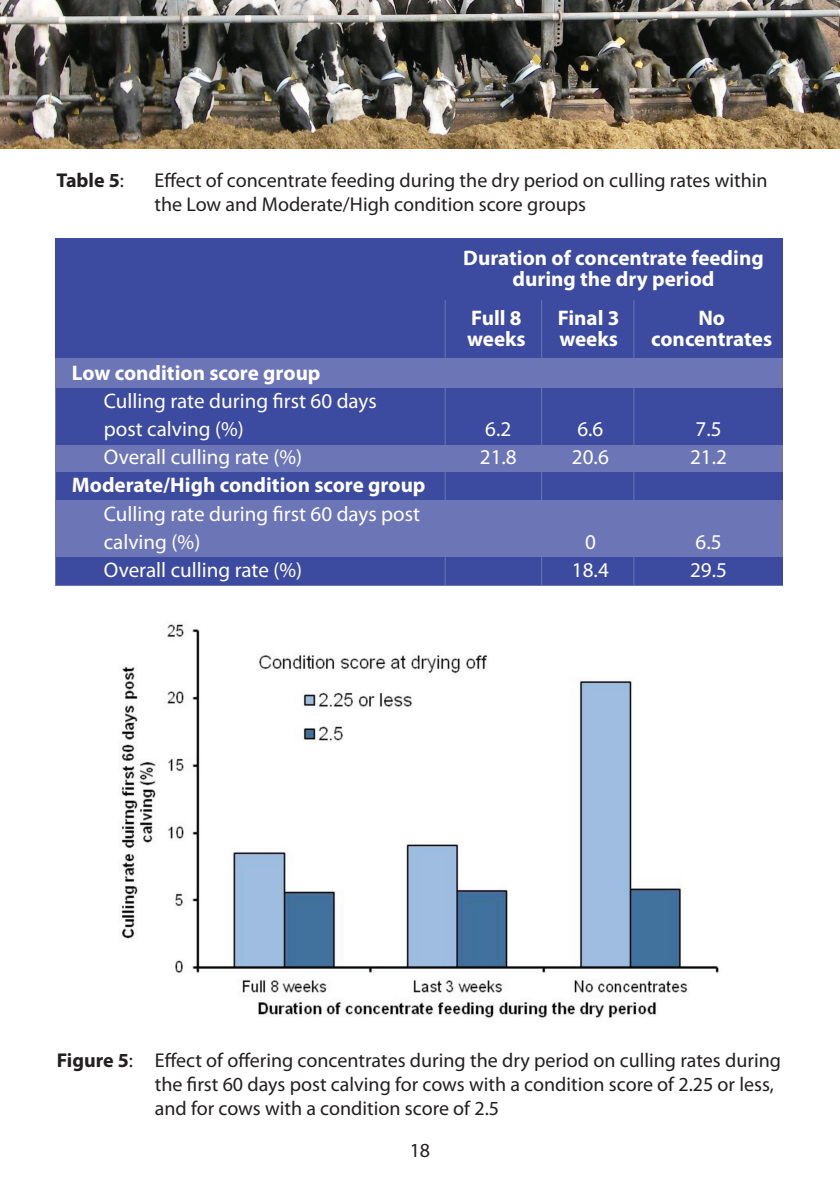
<style>
.page{position:relative;width:840px;height:1191px;background:#fff}
.page>*{position:absolute;margin:0;border:0;box-sizing:border-box;transform-origin:0 0}
.t1{font:21.2px "Myriad Pro";color:#fff}
.t2{font:700 21.2px/21px "Myriad Pro";color:#fff}
.t3{font:20px "Myriad Pro";color:#231f20}
.t4{font:700 20px "Myriad Pro";color:#231f20}
.s1{font-weight:400}
.s2{font-weight:700}
</style>
<div class="page">
<img style="left:0;top:0;width:839px;height:149px">
<div style="left:55px;top:238px;width:727px;height:122px;background:#3c4a9f"></div>
<div style="left:55px;top:358px;width:727px;height:227px;background:#6c76b6"></div>
<div style="left:56px;top:388px;width:726px;height:57px;background:#3c4a9f"></div>
<div style="left:56px;top:472px;width:726px;height:27px;background:#3c4a9f"></div>
<div style="left:56px;top:557px;width:726px;height:28px;background:#3c4a9f"></div>
<hr style="left:444px;top:300px;width:1px;height:285px;background:#6c76b6">
<hr style="left:633px;top:300px;width:1px;height:285px;background:#6c76b6">
<hr style="left:541px;top:300px;width:1px;height:285px;background:#6c76b6">
<img style="left:121px;top:624px;width:598px;height:394px">
<p class="t4" style="left:56px;top:167px;width:69px">Table 5<span class="s1">:</span></p>
<p class="t3" style="left:154px;top:167px;width:614px">Effect of concentrate feeding during the dry period on culling rates within</p>
<p class="t3" style="left:154px;top:191px;width:433px">the Low and Moderate/High condition score groups</p>
<p class="t2" style="left:463px;top:247px;width:302px">Duration of concentrate feeding</p>
<p class="t2" style="left:512px;top:268px;width:203px">during the dry period</p>
<p class="t2" style="left:467px;top:307px;width:60px">Full 8 weeks</p>
<p class="t2" style="left:557px;top:307px;width:63px">Final 3 weeks</p>
<p class="t2" style="left:650px;top:307px;width:122px;text-align:center">No concentrates</p>
<p class="t2" style="left:72px;top:362px;width:250px">Low condition score group</p>
<p class="t1" style="left:104px;top:388px;width:274px">Culling rate during first 60 days</p>
<p class="t1" style="left:104px;top:416px;width:141px">post calving (%)</p>
<p class="t1" style="left:485px;top:416px;width:28px">6.2</p>
<p class="t1" style="left:577px;top:416px;width:28px">6.6</p>
<p class="t1" style="left:695px;top:416px;width:28px">7.5</p>
<p class="t1" style="left:104px;top:444px;width:200px">Overall culling rate (%)</p>
<p class="t1" style="left:479px;top:444px;width:38px">21.8</p>
<p class="t1" style="left:571px;top:444px;width:38px">20.6</p>
<p class="t1" style="left:689px;top:444px;width:38px">21.2</p>
<p class="t2" style="left:72px;top:474px;width:355px">Moderate/High condition score group</p>
<p class="t1" style="left:104px;top:500px;width:318px">Culling rate during first 60 days post</p>
<p class="t1" style="left:104px;top:528px;width:98px">calving (%)</p>
<p class="t1" style="left:584px;top:528px;width:12px">0</p>
<p class="t1" style="left:695px;top:528px;width:28px">6.5</p>
<p class="t1" style="left:104px;top:556px;width:200px">Overall culling rate (%)</p>
<p class="t1" style="left:571px;top:556px;width:38px">18.4</p>
<p class="t1" style="left:689px;top:556px;width:38px">29.5</p>
<p class="t3" style="left:57px;top:1047px;width:725px"><span class="s2">Figure 5</span>: Effect of offering concentrates during the dry period on culling rates during</p>
<p class="t3" style="left:155px;top:1071px;width:620px">the first 60 days post calving for cows with a condition score of 2.25 or less,</p>
<p class="t3" style="left:155px;top:1095px;width:345px">and for cows with a condition score of 2.5</p>
<p class="t3" style="left:409px;top:1137px;width:22px">18</p>
</div>
